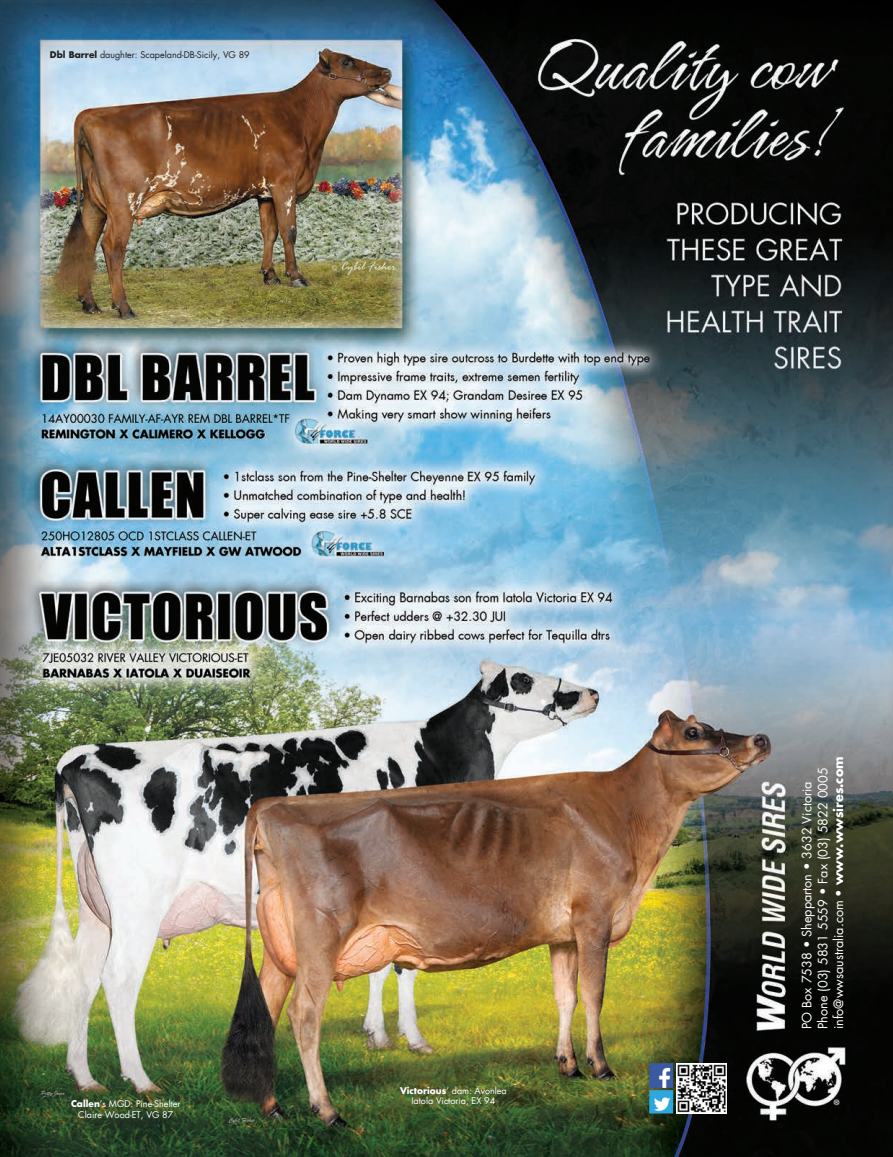
<style>
.page{position:relative;width:893px;height:1157px;background:#fff}
.page>*{position:absolute;margin:0;border:0;box-sizing:border-box;transform-origin:0 0}
.t1{font:12.6px/15.8px "Futura";color:#fff}
.t2{font:9px/10.5px "Futura";color:#fff;text-align:center}
.t3{font:9px "Futura";color:#231f20}
.s1{font-weight:700}
</style>
<div class="page">
<img style="left:0;top:0;width:893px;height:1157px">
<img style="left:677px;top:1063px;width:49px;height:50px">
<img style="left:649px;top:1063px;width:24px;height:24px">
<img style="left:649px;top:1090px;width:24px;height:23px">
<p class="t3" style="left:50px;top:49px;width:201px"><span class="s1">Dbl Barrel</span> daughter: Scapeland-DB-Sicily, VG 89</p>
<p class="t2" style="left:71px;top:1098px;width:111px"><span class="s1">Callen</span>’s MGD: Pine-Shelter<br>Claire Wood-ET, VG 87</p>
<p class="t2" style="left:400px;top:1085px;width:108px"><span class="s1">Victorious</span>’ dam: Avonlea<br>Iatola Victoria, EX 94</p>
<p class="t1" style="left:799px;top:1029px;width:263px;rotate:-90deg">PO Box 7538 • Shepparton • 3632 Victoria<br>Phone (03) 5831 5559 • Fax (03) 5822 0005</p>
<p class="t1" style="left:831px;top:1029px;width:274px;rotate:-90deg">info@wwsaustralia.com • <span class="s1">www.wwsires.com</span></p>
</div>
